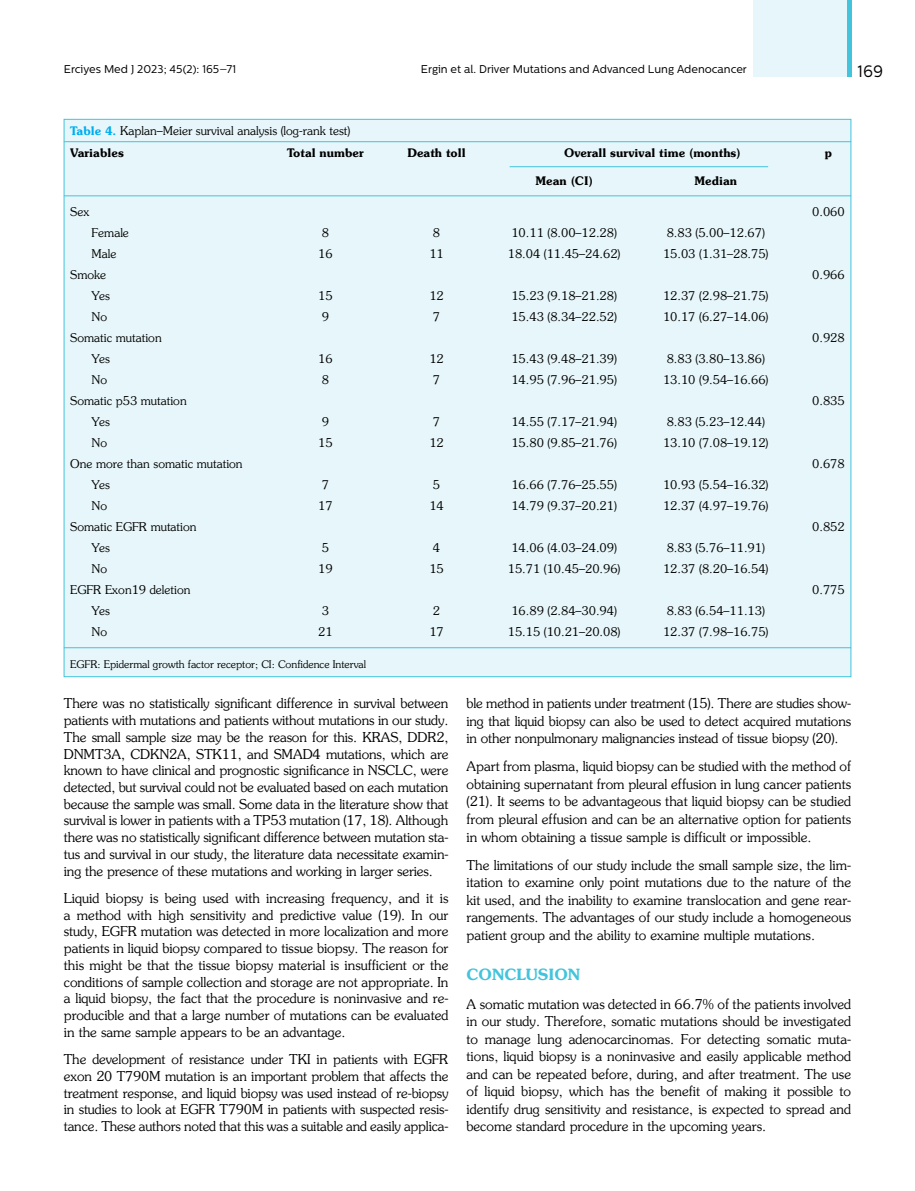
<style>
.page{position:relative;width:915px;height:1191px;background:#fff}
.page>*{position:absolute;margin:0;border:0;box-sizing:border-box;transform-origin:0 0}
.t1{font:16.5px "Centrale Sans";color:#000}
.t2{font:700 15.75px "Souvenir";color:#42c4dd}
.t3{font:13.5px/16.6px "Souvenir";color:#000;text-align:justify}
.t4{font:12px/22.8px "Souvenir";color:#000}
.t5{font:700 12px "Souvenir";color:#000}
.t6{font:11.25px "Centrale Sans";color:#000}
.t7{font:10.5px "Souvenir";color:#000}
.s1{font-weight:700;color:#00aeef}
.s2{font-weight:700}
</style>
<div class="page">
<div style="left:753px;top:0;width:97px;height:77px;background:#e7f6fa"></div>
<svg style="left:847px;top:0;width:3px;height:77px"></svg>
<div style="left:64px;top:119px;width:786px;height:558px;background:#e7f6fa;border:1px solid #42c4dd"></div>
<hr style="left:64px;top:141px;width:786px;height:1px;background:#42c4dd">
<hr style="left:64px;top:647px;width:786px;height:1px;background:#42c4dd">
<hr style="left:64px;top:196px;width:786px;height:1px;background:#42c4dd">
<hr style="left:509px;top:166px;width:258px;height:1px;background:#42c4dd">
<p class="t6" style="left:64px;top:62px;width:174px">Erciyes Med J 2023; 45(2): 165–71</p>
<p class="t6" style="left:421px;top:62px;width:327px">Ergin et al. Driver Mutations and Advanced Lung Adenocancer</p>
<p class="t1" style="left:857px;top:61px;width:27px">169</p>
<p class="t4" style="left:70px;top:119px;width:281px"><span class="s1">Table 4.</span> Kaplan–Meier survival analysis (log-rank test)<br><span class="s2">Variables</span></p>
<p class="t5" style="left:287px;top:146px;width:78px">Total number</p>
<p class="t5" style="left:407px;top:146px;width:60px">Death toll</p>
<p class="t5" style="left:564px;top:146px;width:178px">Overall survival time (months)</p>
<p class="t5" style="left:824px;top:146px;width:9px">p</p>
<p class="t5" style="left:535px;top:173px;width:59px">Mean (CI)</p>
<p class="t5" style="left:694px;top:173px;width:44px">Median</p>
<p class="t4" style="left:70px;top:200px;width:21px">Sex</p>
<p class="t4" style="left:811px;top:200px;width:34px">0.060</p>
<p class="t4" style="left:91px;top:221px;width:39px">Female</p>
<p class="t4" style="left:322px;top:221px;width:9px">8</p>
<p class="t4" style="left:433px;top:221px;width:9px">8</p>
<p class="t4" style="left:511px;top:221px;width:107px">10.11 (8.00–12.28)</p>
<p class="t4" style="left:666px;top:221px;width:100px">8.83 (5.00–12.67)</p>
<p class="t4" style="left:91px;top:242px;width:26px">Male</p>
<p class="t4" style="left:318px;top:242px;width:16px">16</p>
<p class="t4" style="left:429px;top:242px;width:16px">11</p>
<p class="t4" style="left:507px;top:242px;width:114px">18.04 (11.45–24.62)</p>
<p class="t4" style="left:662px;top:242px;width:107px">15.03 (1.31–28.75)</p>
<p class="t4" style="left:70px;top:263px;width:37px">Smoke</p>
<p class="t4" style="left:811px;top:263px;width:34px">0.966</p>
<p class="t4" style="left:91px;top:284px;width:20px">Yes</p>
<p class="t4" style="left:318px;top:284px;width:16px">15</p>
<p class="t4" style="left:429px;top:284px;width:16px">12</p>
<p class="t4" style="left:511px;top:284px;width:107px">15.23 (9.18–21.28)</p>
<p class="t4" style="left:662px;top:284px;width:107px">12.37 (2.98–21.75)</p>
<p class="t4" style="left:91px;top:305px;width:17px">No</p>
<p class="t4" style="left:322px;top:305px;width:9px">9</p>
<p class="t4" style="left:433px;top:305px;width:9px">7</p>
<p class="t4" style="left:511px;top:305px;width:107px">15.43 (8.34–22.52)</p>
<p class="t4" style="left:662px;top:305px;width:107px">10.17 (6.27–14.06)</p>
<p class="t4" style="left:70px;top:326px;width:93px">Somatic mutation</p>
<p class="t4" style="left:811px;top:326px;width:34px">0.928</p>
<p class="t4" style="left:91px;top:347px;width:20px">Yes</p>
<p class="t4" style="left:318px;top:347px;width:16px">16</p>
<p class="t4" style="left:429px;top:347px;width:16px">12</p>
<p class="t4" style="left:511px;top:347px;width:107px">15.43 (9.48–21.39)</p>
<p class="t4" style="left:666px;top:347px;width:100px">8.83 (3.80–13.86)</p>
<p class="t4" style="left:91px;top:368px;width:17px">No</p>
<p class="t4" style="left:322px;top:368px;width:9px">8</p>
<p class="t4" style="left:433px;top:368px;width:9px">7</p>
<p class="t4" style="left:511px;top:368px;width:107px">14.95 (7.96–21.95)</p>
<p class="t4" style="left:662px;top:368px;width:107px">13.10 (9.54–16.66)</p>
<p class="t4" style="left:70px;top:389px;width:118px">Somatic p53 mutation</p>
<p class="t4" style="left:811px;top:389px;width:34px">0.835</p>
<p class="t4" style="left:91px;top:410px;width:20px">Yes</p>
<p class="t4" style="left:322px;top:410px;width:9px">9</p>
<p class="t4" style="left:433px;top:410px;width:9px">7</p>
<p class="t4" style="left:511px;top:410px;width:107px">14.55 (7.17–21.94)</p>
<p class="t4" style="left:666px;top:410px;width:100px">8.83 (5.23–12.44)</p>
<p class="t4" style="left:91px;top:431px;width:17px">No</p>
<p class="t4" style="left:318px;top:431px;width:16px">15</p>
<p class="t4" style="left:429px;top:431px;width:16px">12</p>
<p class="t4" style="left:511px;top:431px;width:107px">15.80 (9.85–21.76)</p>
<p class="t4" style="left:662px;top:431px;width:107px">13.10 (7.08–19.12)</p>
<p class="t4" style="left:70px;top:452px;width:174px">One more than somatic mutation</p>
<p class="t4" style="left:811px;top:452px;width:34px">0.678</p>
<p class="t4" style="left:91px;top:473px;width:20px">Yes</p>
<p class="t4" style="left:322px;top:473px;width:9px">7</p>
<p class="t4" style="left:433px;top:473px;width:9px">5</p>
<p class="t4" style="left:511px;top:473px;width:107px">16.66 (7.76–25.55)</p>
<p class="t4" style="left:662px;top:473px;width:107px">10.93 (5.54–16.32)</p>
<p class="t4" style="left:91px;top:494px;width:17px">No</p>
<p class="t4" style="left:318px;top:494px;width:16px">17</p>
<p class="t4" style="left:429px;top:494px;width:16px">14</p>
<p class="t4" style="left:511px;top:494px;width:107px">14.79 (9.37–20.21)</p>
<p class="t4" style="left:662px;top:494px;width:107px">12.37 (4.97–19.76)</p>
<p class="t4" style="left:70px;top:515px;width:128px">Somatic EGFR mutation</p>
<p class="t4" style="left:811px;top:515px;width:34px">0.852</p>
<p class="t4" style="left:91px;top:536px;width:20px">Yes</p>
<p class="t4" style="left:322px;top:536px;width:9px">5</p>
<p class="t4" style="left:433px;top:536px;width:9px">4</p>
<p class="t4" style="left:511px;top:536px;width:107px">14.06 (4.03–24.09)</p>
<p class="t4" style="left:666px;top:536px;width:100px">8.83 (5.76–11.91)</p>
<p class="t4" style="left:91px;top:557px;width:17px">No</p>
<p class="t4" style="left:318px;top:557px;width:16px">19</p>
<p class="t4" style="left:429px;top:557px;width:16px">15</p>
<p class="t4" style="left:507px;top:557px;width:114px">15.71 (10.45–20.96)</p>
<p class="t4" style="left:662px;top:557px;width:107px">12.37 (8.20–16.54)</p>
<p class="t4" style="left:70px;top:578px;width:122px">EGFR Exon19 deletion</p>
<p class="t4" style="left:811px;top:578px;width:34px">0.775</p>
<p class="t4" style="left:91px;top:599px;width:20px">Yes</p>
<p class="t4" style="left:322px;top:599px;width:9px">3</p>
<p class="t4" style="left:433px;top:599px;width:9px">2</p>
<p class="t4" style="left:511px;top:599px;width:107px">16.89 (2.84–30.94)</p>
<p class="t4" style="left:666px;top:599px;width:100px">8.83 (6.54–11.13)</p>
<p class="t4" style="left:91px;top:620px;width:17px">No</p>
<p class="t4" style="left:318px;top:620px;width:16px">21</p>
<p class="t4" style="left:429px;top:620px;width:16px">17</p>
<p class="t4" style="left:507px;top:620px;width:114px">15.15 (10.21–20.08)</p>
<p class="t4" style="left:662px;top:620px;width:107px">12.37 (7.98–16.75)</p>
<p class="t7" style="left:70px;top:658px;width:297px">EGFR: Epidermal growth factor receptor; CI: Confidence Interval</p>
<p class="t3" style="left:64px;top:695px;width:386px">There was no statistically significant difference in survival between patients with mutations and patients without mutations in our study.<br>The small sample size may be the reason for this. KRAS, DDR2, DNMT3A, CDKN2A, STK11, and SMAD4 mutations, which are known to have clinical and prognostic significance in NSCLC, were detected, but survival could not be evaluated based on each mutation because the sample was small. Some data in the literature show that survival is lower in patients with a TP53 mutation (17, 18). Although there was no statistically significant difference between mutation sta&shy;tus and survival in our study, the literature data necessitate examin&shy;ing the presence of these mutations and working in larger series.</p>
<p class="t3" style="left:64px;top:889px;width:386px">Liquid biopsy is being used with increasing frequency, and it is a method with high sensitivity and predictive value (19). In our study, EGFR mutation was detected in more localization and more patients in liquid biopsy compared to tissue biopsy. The reason for this might be that the tissue biopsy material is insufficient or the conditions of sample collection and storage are not appropriate. In a liquid biopsy, the fact that the procedure is noninvasive and re&shy;producible and that a large number of mutations can be evaluated in the same sample appears to be an advantage.</p>
<p class="t3" style="left:64px;top:1050px;width:386px">The development of resistance under TKI in patients with EGFR exon 20 T790M mutation is an important problem that affects the treatment response, and liquid biopsy was used instead of re-biopsy in studies to look at EGFR T790M in patients with suspected resis&shy;tance. These authors noted that this was a suitable and easily applica-</p>
<p class="t3" style="left:466px;top:695px;width:386px;line-height:17.4px">ble method in patients under treatment (15). There are studies show&shy;ing that liquid biopsy can also be used to detect acquired mutations in other nonpulmonary malignancies instead of tissue biopsy (20).</p>
<p class="t3" style="left:466px;top:757px;width:386px;line-height:17.5px">Apart from plasma, liquid biopsy can be studied with the method of obtaining supernatant from pleural effusion in lung cancer patients (21). It seems to be advantageous that liquid biopsy can be studied from pleural effusion and can be an alternative option for patients in whom obtaining a tissue sample is difficult or impossible.</p>
<p class="t3" style="left:466px;top:856px;width:386px;line-height:17.5px">The limitations of our study include the small sample size, the lim&shy;itation to examine only point mutations due to the nature of the kit used, and the inability to examine translocation and gene rear&shy;rangements. The advantages of our study include a homogeneous patient group and the ability to examine multiple mutations.</p>
<p class="t2" style="left:466px;top:965px;width:115px">CONCLUSION</p>
<p class="t3" style="left:466px;top:995px;width:386px;line-height:17.5px">A somatic mutation was detected in 66.7% of the patients involved in our study. Therefore, somatic mutations should be investigated to manage lung adenocarcinomas. For detecting somatic muta&shy;tions, liquid biopsy is a noninvasive and easily applicable method and can be repeated before, during, and after treatment. The use of liquid biopsy, which has the benefit of making it possible to identify drug sensitivity and resistance, is expected to spread and become standard procedure in the upcoming years.</p>
</div>
